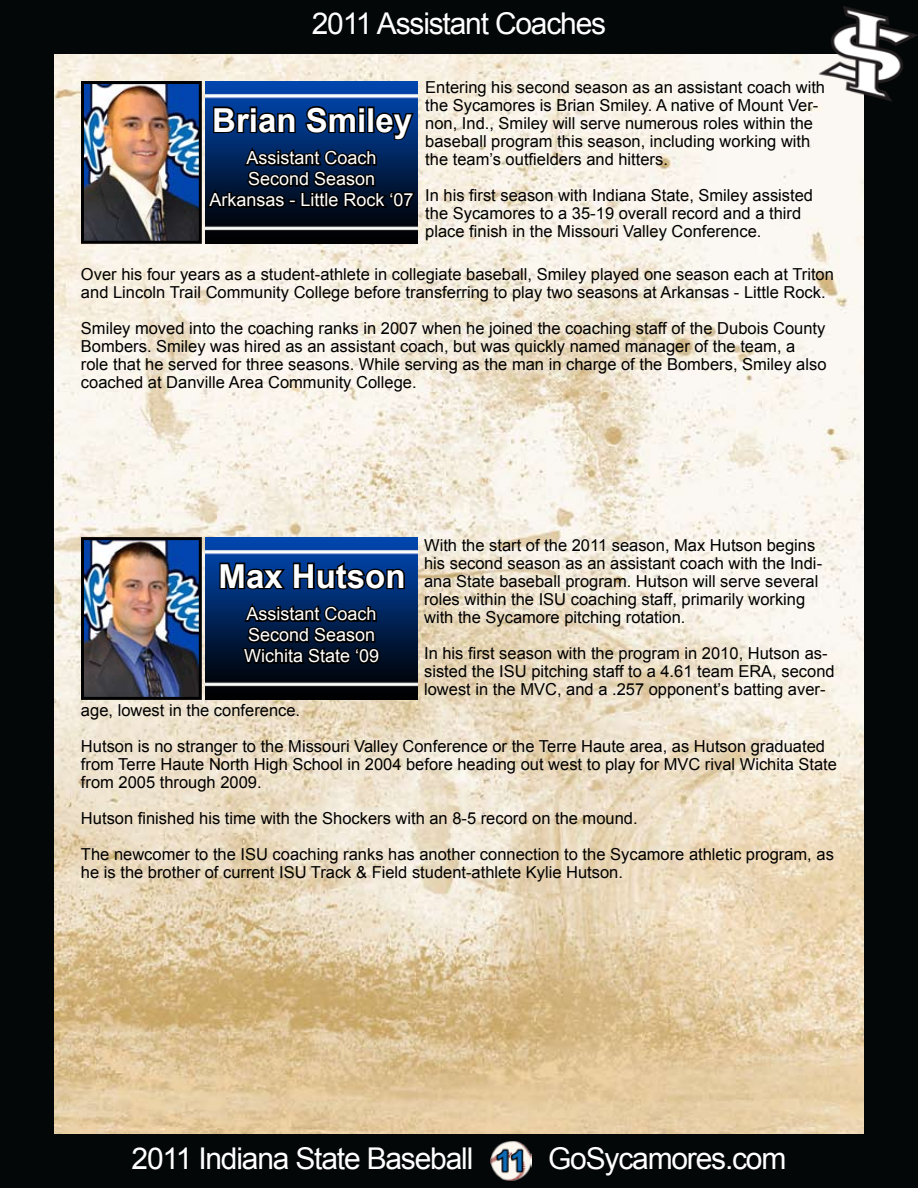
<style>
.page{position:relative;width:918px;height:1188px;background:#fff}
.page>*{position:absolute;margin:0;border:0;box-sizing:border-box;transform-origin:0 0}
.t1{font:700 33px "Arial";color:#fff}
.t2{font:30px "Arial";letter-spacing:-.04em;color:#fff}
.t3{font:18px/21px "Arial";color:#fff;text-align:center}
.t4{font:16.5px/18px "Arial";color:#000}
</style>
<div class="page">
<img style="left:54px;top:54px;width:810px;height:1080px">
<div style="left:0;top:0;width:918px;height:54px;background:#040707"></div>
<div style="left:0;top:1134px;width:918px;height:54px;background:#040707"></div>
<div style="left:864px;top:104px;width:54px;height:1030px;background:#040707"></div>
<img style="left:814px;top:4px;width:104px;height:100px">
<div style="left:0;top:54px;width:54px;height:1080px;background:#040707"></div>
<img style="left:206px;top:81px;width:211px;height:163px">
<img style="left:85px;top:85px;width:113px;height:155px">
<div style="left:81px;top:81px;width:121px;height:163px;border:3px solid #000"></div>
<svg style="left:205px;top:104px;width:211px;height:106px;background:#00183c"></svg>
<img style="left:206px;top:537px;width:211px;height:163px">
<img style="left:85px;top:541px;width:113px;height:155px">
<div style="left:81px;top:537px;width:121px;height:163px;border:3px solid #000"></div>
<svg style="left:218px;top:545px;width:188px;height:133px;background:#062046"></svg>
<img style="left:491px;top:1140px;width:40px;height:41px">
<h2 class="t2" style="left:312px;top:4px;width:296px">2011 Assistant Coaches</h2>
<p class="t4" style="left:425px;top:78px;width:401px">Entering his second season as an assistant coach with the Sycamores is Brian Smiley. A native of Mount Ver&shy;non, Ind., Smiley will serve numerous roles within the baseball program this season, including working with the team’s outfielders and hitters.</p>
<p class="t4" style="left:425px;top:186px;width:389px">In his first season with Indiana State, Smiley assisted the Sycamores to a 35-19 overall record and a third place finish in the Missouri Valley Conference.</p>
<p class="t4" style="left:81px;top:266px;width:755px">Over his four years as a student-athlete in collegiate baseball, Smiley played one season each at Triton and Lincoln Trail Community College before transferring to play two seasons at Arkansas - Little Rock.</p>
<p class="t4" style="left:81px;top:320px;width:747px">Smiley moved into the coaching ranks in 2007 when he joined the coaching staff of the Dubois County Bombers. Smiley was hired as an assistant coach, but was quickly named manager of the team, a role that he served for three seasons. While serving as the man in charge of the Bombers, Smiley also coached at Danville Area Community College.</p>
<h1 class="t1" style="left:212px;top:98px;width:201px">Brian Smiley</h1>
<p class="t3" style="left:210px;top:148px;width:206px">Assistant Coach<br>Second Season<br>Arkansas - Little Rock ‘07</p>
<h1 class="t1" style="left:219px;top:554px;width:189px">Max Hutson</h1>
<p class="t3" style="left:244px;top:604px;width:137px;text-align:left">Assistant Coach<br>Second Season<br>Wichita State ‘09</p>
<p class="t4" style="left:424px;top:536px;width:400px">With the start of the 2011 season, Max Hutson begins his second season as an assistant coach with the Indi&shy;ana State baseball program. Hutson will serve several roles within the ISU coaching staff, primarily working with the Sycamore pitching rotation.</p>
<p class="t4" style="left:424px;top:644px;width:412px">In his first season with the program in 2010, Hutson as&shy;sisted the ISU pitching staff to a 4.61 team ERA, second lowest in the MVC, and a .257 opponent’s batting aver-</p>
<p class="t4" style="left:81px;top:693px;width:746px;line-height:36px">age, lowest in the conference.<br>Hutson is no stranger to the Missouri Valley Conference or the Terre Haute area, as Hutson graduated</p>
<p class="t4" style="left:81px;top:756px;width:757px">from Terre Haute North High School in 2004 before heading out west to play for MVC rival Wichita State from 2005 through 2009.</p>
<p class="t4" style="left:81px;top:801px;width:754px;line-height:36px">Hutson finished his time with the Shockers with an 8-5 record on the mound.<br>The newcomer to the ISU coaching ranks has another connection to the Sycamore athletic program, as</p>
<p class="t4" style="left:81px;top:864px;width:543px">he is the brother of current ISU Track &amp; Field student-athlete Kylie Hutson.</p>
<h2 class="t2" style="left:132px;top:1139px;width:656px">2011 Indiana State Baseball ● GoSycamores.com</h2>
</div>
